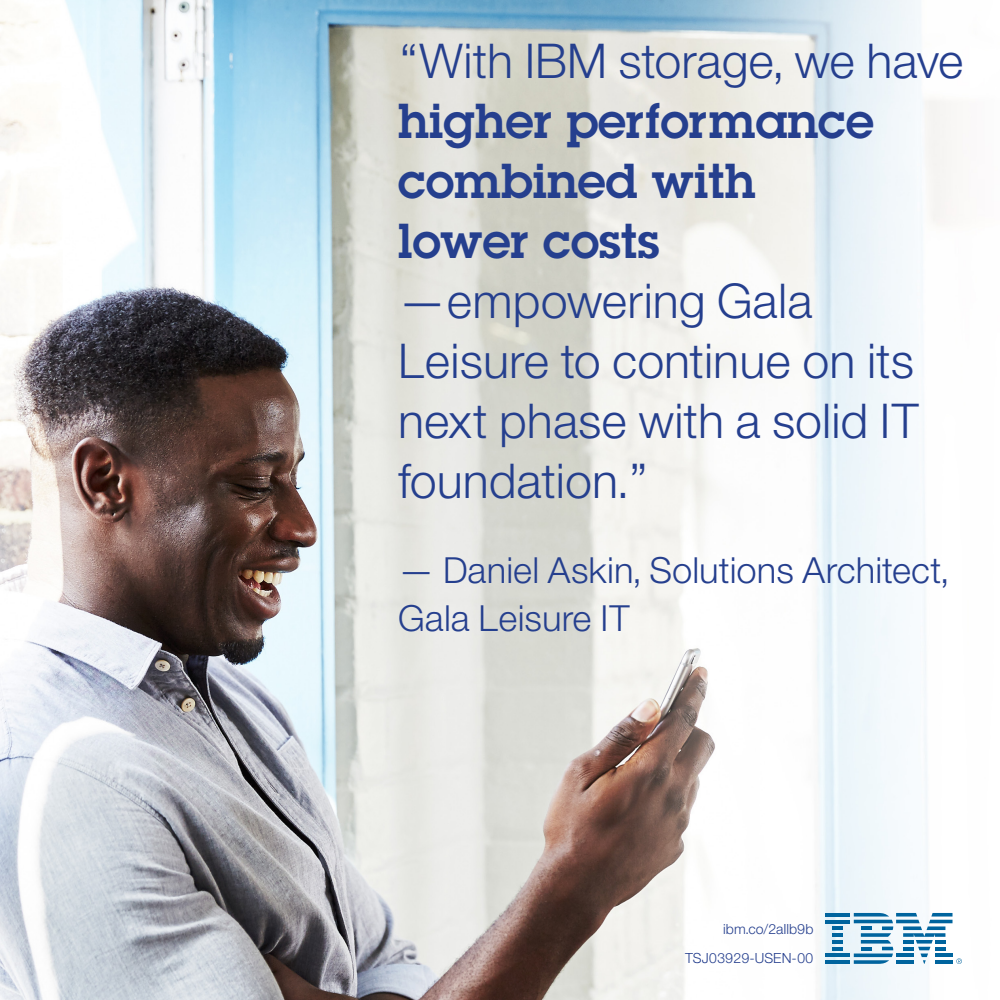
<style>
.page{position:relative;width:1000px;height:1000px;background:#fff}
.page>*{position:absolute;margin:0;border:0;box-sizing:border-box;transform-origin:0 0}
.t1{font:48px/60px "Helv Neue Lightfor IBM";color:#253f8e}
.t2{font:600 48px/60px "Lubalin Graph Std";color:#253f8e}
.t3{font:36px/48px "Helv Neue Lightfor IBM";color:#253f8e}
.Sign-off_-_pub_numbe{font:14px "Helv Neue Lightfor IBM";color:#253f8e}
.s1{font-family:"Helv Neue Lightfor IBM";font-weight:400}
</style>
<div class="page">
<img style="left:0;top:0;width:952px;height:1000px">
<hr style="left:825px;top:913px;width:25px;height:3px;background:#00649e">
<hr style="left:825px;top:920px;width:25px;height:3px;background:#00649e">
<hr style="left:825px;top:953px;width:25px;height:4px;background:#00649e">
<svg style="left:833px;top:940px;width:10px;height:10px"></svg>
<hr style="left:833px;top:933px;width:10px;height:4px;background:#00649e">
<hr style="left:833px;top:926px;width:10px;height:4px;background:#00649e">
<hr style="left:825px;top:960px;width:25px;height:4px;background:#00649e">
<svg style="left:854px;top:913px;width:108px;height:51px"></svg>
<p class="t2" style="left:398px;top:30px;width:567px"><span class="s1">“With IBM storage, we have </span>higher performance combined with<br>lower costs</p>
<p class="t1" style="left:398px;top:270px;width:523px">—empowering Gala<br>Leisure to continue on its next phase with a solid IT foundation.”</p>
<p class="t3" style="left:398px;top:545px;width:552px">— Daniel Askin, Solutions Architect,<br>Gala Leisure IT</p>
<p class="Sign-off_-_pub_numbe" style="left:723px;top:920px;width:92px">ibm.co/2aIlb9b</p>
<p class="Sign-off_-_pub_numbe" style="left:685px;top:949px;width:130px">TSJ03929-USEN-00</p>
</div>
